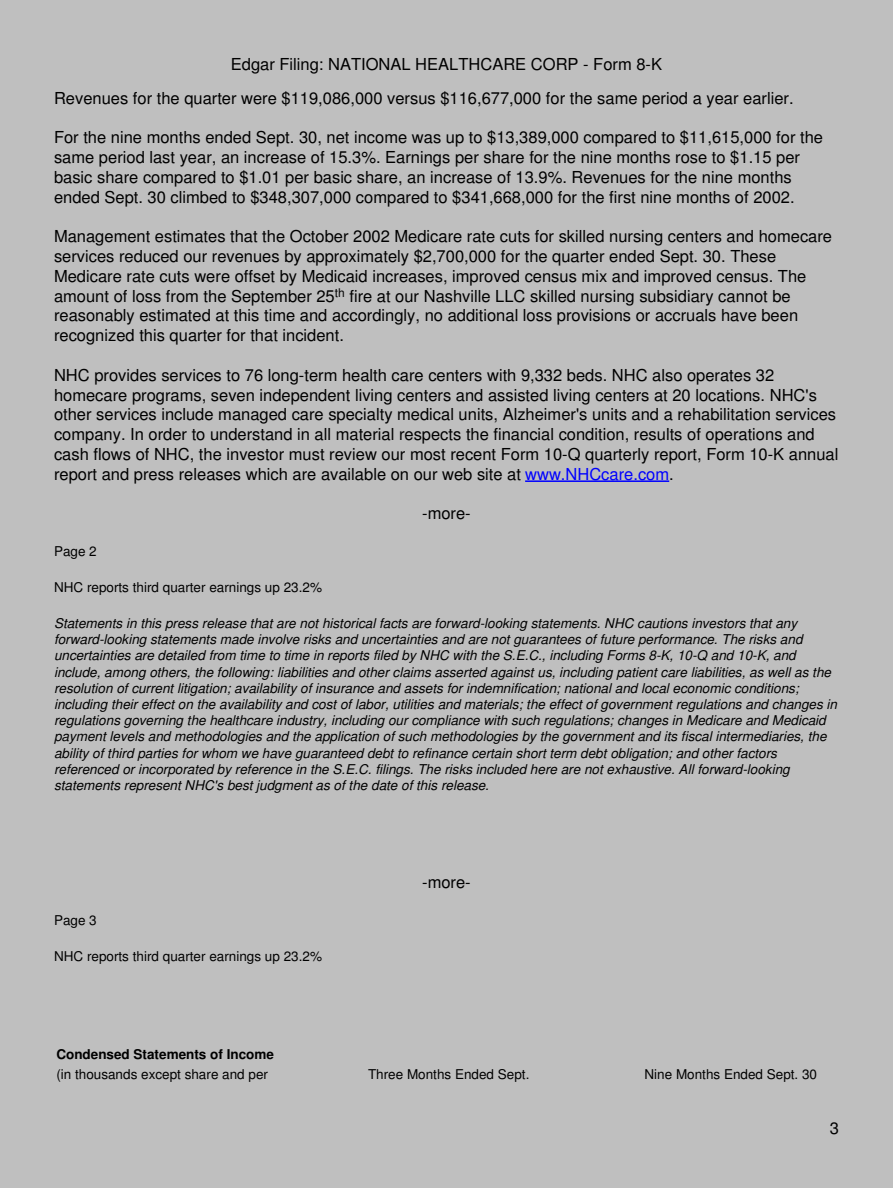
<style>
.page{position:relative;width:893px;height:1188px;background:#fff}
.page>*{position:absolute;margin:0;border:0;box-sizing:border-box;transform-origin:0 0}
.t1{font:16.5px/19.8px "Helvetica";color:#000}
.t2{font:italic 13.5px/16.2px "Helvetica";color:#000}
.t3{font:13.5px "Helvetica";color:#000}
.t4{font:700 13.5px "Helvetica";color:#000}
.s1{color:#00f}
</style>
<div class="page">
<div style="left:0;top:0;width:892px;height:1188px;background:#bfbfbf"></div>
<hr style="left:525px;top:480px;width:144px;height:2px;background:#00f">
<p class="t1" style="left:231px;top:56px;width:432px">Edgar Filing: NATIONAL HEALTHCARE CORP - Form 8-K</p>
<p class="t1" style="left:54px;top:89px;width:741px">Revenues for the quarter were $119,086,000 versus $116,677,000 for the same period a year earlier.</p>
<p class="t1" style="left:54px;top:129px;width:770px">For the nine months ended Sept. 30, net income was up to $13,389,000 compared to $11,615,000 for the same period last year, an increase of 15.3%. Earnings per share for the nine months rose to $1.15 per basic share compared to $1.01 per basic share, an increase of 13.9%. Revenues for the nine months ended Sept. 30 climbed to $348,307,000 compared to $341,668,000 for the first nine months of 2002.</p>
<p class="t1" style="left:54px;top:228px;width:779px">Management estimates that the October 2002 Medicare rate cuts for skilled nursing centers and homecare services reduced our revenues by approximately $2,700,000 for the quarter ended Sept. 30. These Medicare rate cuts were offset by Medicaid increases, improved census mix and improved census. The amount of loss from the September 25<sup>th</sup> fire at our Nashville LLC skilled nursing subsidiary cannot be reasonably estimated at this time and accordingly, no additional loss provisions or accruals have been recognized this quarter for that incident.</p>
<p class="t1" style="left:54px;top:367px;width:785px">NHC provides services to 76 long-term health care centers with 9,332 beds. NHC also operates 32 homecare programs, seven independent living centers and assisted living centers at 20 locations. NHC's other services include managed care specialty medical units, Alzheimer's units and a rehabilitation services company. In order to understand in all material respects the financial condition, results of operations and cash flows of NHC, the investor must review our most recent Form 10-Q quarterly report, Form 10-K annual report and press releases which are available on our web site at <span class="s1">www.NHCcare.com</span>.</p>
<p class="t1" style="left:422px;top:505px;width:50px">-more-</p>
<p class="t3" style="left:54px;top:546px;width:44px">Page 2</p>
<p class="t3" style="left:54px;top:582px;width:269px">NHC reports third quarter earnings up 23.2%</p>
<p class="t2" style="left:54px;top:616px;width:784px">Statements in this press release that are not historical facts are forward-looking statements. NHC cautions investors that any forward-looking statements made involve risks and uncertainties and are not guarantees of future performance. The risks and uncertainties are detailed from time to time in reports filed by NHC with the S.E.C., including Forms 8-K, 10-Q and 10-K, and include, among others, the following: liabilities and other claims asserted against us, including patient care liabilities, as well as the resolution of current litigation; availability of insurance and assets for indemnification; national and local economic conditions; including their effect on the availability and cost of labor, utilities and materials; the effect of government regulations and changes in regulations governing the healthcare industry, including our compliance with such regulations; changes in Medicare and Medicaid payment levels and methodologies and the application of such methodologies by the government and its fiscal intermediaries, the ability of third parties for whom we have guaranteed debt to refinance certain short term debt obligation; and other factors referenced or incorporated by reference in the S.E.C. filings. The risks included here are not exhaustive. All forward-looking statements represent NHC's best judgment as of the date of this release.</p>
<p class="t3" style="left:54px;top:915px;width:44px">Page 3</p>
<p class="t3" style="left:54px;top:951px;width:269px">NHC reports third quarter earnings up 23.2%</p>
<p class="t1" style="left:422px;top:874px;width:50px">-more-</p>
<p class="t4" style="left:56px;top:1049px;width:219px">Condensed Statements of Income</p>
<p class="t3" style="left:56px;top:1070px;width:213px">(in thousands except share and per</p>
<p class="t3" style="left:368px;top:1070px;width:163px">Three Months Ended Sept.</p>
<p class="t3" style="left:644px;top:1070px;width:174px">Nine Months Ended Sept. 30</p>
<p class="t1" style="left:829px;top:1120px;width:11px">3</p>
</div>
